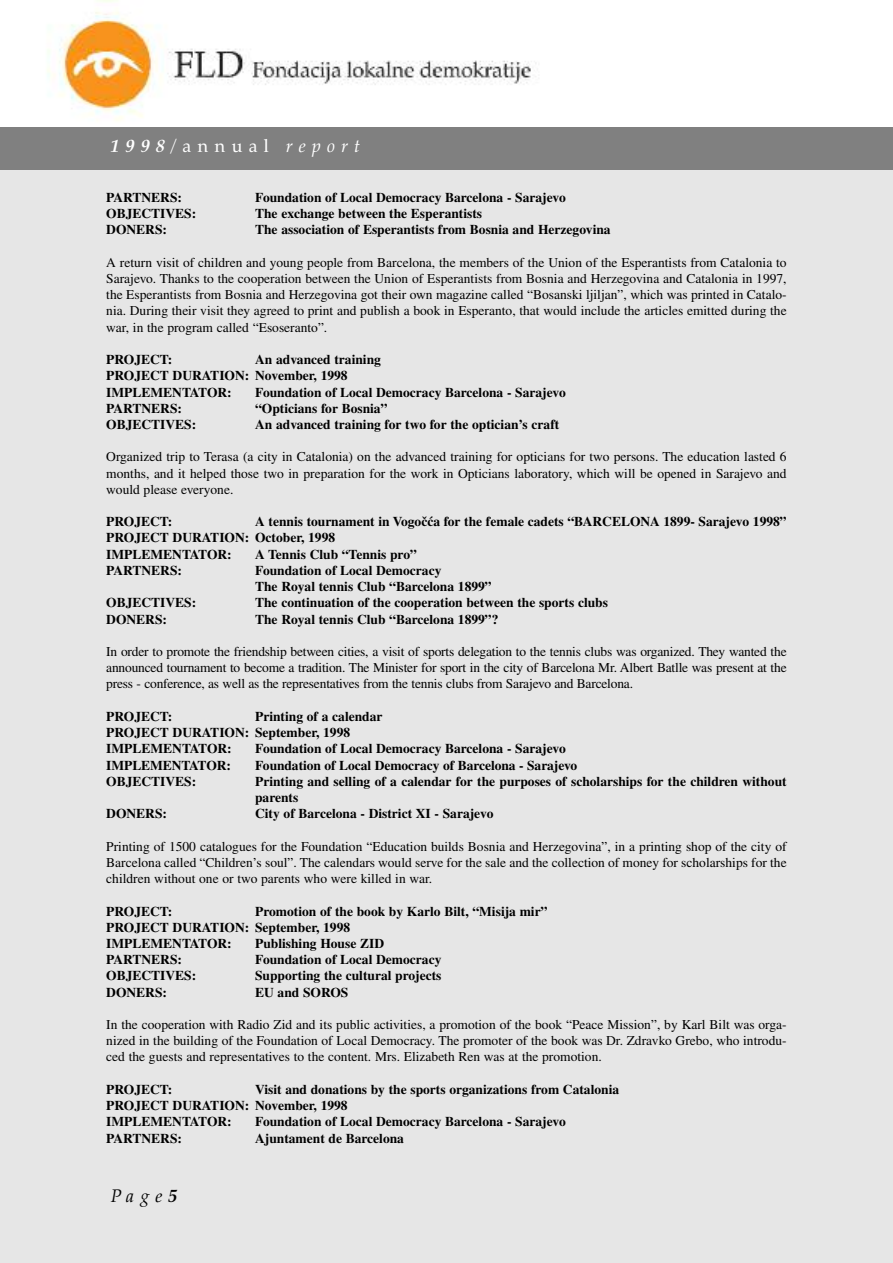
<style>
.page{position:relative;width:893px;height:1263px;background:#e6e6e6}
.page>*{position:absolute;margin:0;border:0;box-sizing:border-box;transform-origin:0 0}
.t1{font:italic 18px "Zapf Calligraphic 801 BT";letter-spacing:.345em;color:#fff}
.t2{font:italic 18px "Zapf Calligraphic 801 BT";color:#000}
.t3{font:13.5px/16.2px "H Times";color:#000;text-align:justify}
.t4{font:700 13.5px/16.2px "H Times";color:#000}
.s1{font-weight:700}
.s2{font-style:normal}
</style>
<div class="page">
<img style="left:0;top:0;width:885px;height:128px">
<div style="left:0;top:128px;width:893px;height:42px;background:#808080"></div>
<h1 class="t1" style="left:111px;top:135px;width:251px"><span class="s1">1998</span>/<span class="s2">annual</span> report</h1>
<p class="t4" style="left:106px;top:189px;width:77px">PARTNERS:</p>
<p class="t4" style="left:255px;top:189px;width:312px">Foundation of Local Democracy Barcelona - Sarajevo</p>
<p class="t4" style="left:106px;top:205px;width:92px">OBJECTIVES:</p>
<p class="t4" style="left:255px;top:205px;width:229px">The exchange between the Esperantists</p>
<p class="t4" style="left:106px;top:221px;width:62px">DONERS:</p>
<p class="t4" style="left:255px;top:221px;width:357px">The association of Esperantists from Bosnia and Herzegovina</p>
<p class="t3" style="left:106px;top:254px;width:682px">A return visit of children and young people from Barcelona, the members of the Union of the Esperantists from Catalonia to Sarajevo. Thanks to the cooperation between the Union of Esperantists from Bosnia and Herzegovina and Catalonia in 1997, the Esperantists from Bosnia and Herzegovina got their own magazine called “Bosanski ljiljan”, which was printed in Catalo&shy;nia. During their visit they agreed to print and publish a book in Esperanto, that would include the articles emitted during the war, in the program called “Esoseranto”.</p>
<p class="t4" style="left:106px;top:351px;width:68px">PROJECT:</p>
<p class="t4" style="left:106px;top:351px;width:276px;text-indent:149px">An advanced training<br>PROJECT DURATION: November, 1998<br>IMPLEMENTATOR:</p>
<p class="t4" style="left:255px;top:384px;width:312px">Foundation of Local Democracy Barcelona - Sarajevo</p>
<p class="t4" style="left:106px;top:400px;width:77px">PARTNERS:</p>
<p class="t4" style="left:255px;top:400px;width:134px">“Opticians for Bosnia”</p>
<p class="t4" style="left:106px;top:416px;width:92px">OBJECTIVES:</p>
<p class="t4" style="left:255px;top:416px;width:306px">An advanced training for two for the optician’s craft</p>
<p class="t3" style="left:106px;top:449px;width:682px">Organized trip to Terasa (a city in Catalonia) on the advanced training for opticians for two persons. The education lasted 6 months, and it helped those two in preparation for the work in Opticians laboratory, which will be opened in Sarajevo and would please everyone.</p>
<p class="t4" style="left:106px;top:513px;width:68px">PROJECT:</p>
<p class="t4" style="left:106px;top:513px;width:682px;text-indent:149px">A tennis tournament in Vogo~}a for the female cadets “BARCELONA 1899- Sarajevo 1998”<br>PROJECT DURATION: October, 1998<br>IMPLEMENTATOR:</p>
<p class="t4" style="left:255px;top:546px;width:163px">A Tennis Club “Tennis pro”</p>
<p class="t4" style="left:106px;top:562px;width:77px">PARTNERS:</p>
<p class="t4" style="left:255px;top:562px;width:238px">Foundation of Local Democracy<br>The Royal tennis Club “Barcelona 1899”</p>
<p class="t4" style="left:106px;top:594px;width:92px">OBJECTIVES:</p>
<p class="t4" style="left:255px;top:594px;width:354px">The continuation of the cooperation between the sports clubs</p>
<p class="t4" style="left:106px;top:611px;width:62px">DONERS:</p>
<p class="t4" style="left:255px;top:611px;width:245px">The Royal tennis Club “Barcelona 1899”?</p>
<p class="t3" style="left:106px;top:643px;width:682px">In order to promote the friendship between cities, a visit of sports delegation to the tennis clubs was organized. They wanted the announced tournament to become a tradition. The Minister for sport in the city of Barcelona Mr. Albert Batlle was present at the press - conference, as well as the representatives from the tennis clubs from Sarajevo and Barcelona.</p>
<p class="t4" style="left:106px;top:708px;width:68px">PROJECT:</p>
<p class="t4" style="left:106px;top:708px;width:278px;text-indent:149px">Printing of a calendar<br>PROJECT DURATION: September, 1998<br>IMPLEMENTATOR:</p>
<p class="t4" style="left:255px;top:740px;width:312px">Foundation of Local Democracy Barcelona - Sarajevo</p>
<p class="t4" style="left:106px;top:757px;width:126px">IMPLEMENTATOR:</p>
<p class="t4" style="left:255px;top:757px;width:324px">Foundation of Local Democracy of Barcelona - Sarajevo</p>
<p class="t4" style="left:106px;top:773px;width:92px">OBJECTIVES:</p>
<p class="t4" style="left:255px;top:773px;width:533px">Printing and selling of a calendar for the purposes of scholarships for the children without parents</p>
<p class="t4" style="left:106px;top:805px;width:62px">DONERS:</p>
<p class="t4" style="left:255px;top:805px;width:240px">City of Barcelona - District XI - Sarajevo</p>
<p class="t3" style="left:106px;top:838px;width:682px">Printing of 1500 catalogues for the Foundation “Education builds Bosnia and Herzegovina”, in a printing shop of the city of Barcelona called “Children’s soul”. The calendars would serve for the sale and the collection of money for scholarships for the children without one or two parents who were killed in war.</p>
<p class="t4" style="left:106px;top:902px;width:68px">PROJECT:</p>
<p class="t4" style="left:106px;top:902px;width:443px;text-indent:149px">Promotion of the book by Karlo Bilt, “Misija mir”<br>PROJECT DURATION: September, 1998<br>IMPLEMENTATOR:</p>
<p class="t4" style="left:255px;top:935px;width:130px">Publishing House ZID</p>
<p class="t4" style="left:106px;top:951px;width:77px">PARTNERS:</p>
<p class="t4" style="left:255px;top:951px;width:188px">Foundation of Local Democracy</p>
<p class="t4" style="left:106px;top:967px;width:92px">OBJECTIVES:</p>
<p class="t4" style="left:255px;top:967px;width:188px">Supporting the cultural projects</p>
<p class="t4" style="left:106px;top:984px;width:62px">DONERS:</p>
<p class="t4" style="left:255px;top:984px;width:95px">EU and SOROS</p>
<p class="t3" style="left:106px;top:1016px;width:682px">In the cooperation with Radio Zid and its public activities, a promotion of the book “Peace Mission”, by Karl Bilt was orga&shy;nized in the building of the Foundation of Local Democracy. The promoter of the book was Dr. Zdravko Grebo, who introdu&shy;ced the guests and representatives to the content. Mrs. Elizabeth Ren was at the promotion.</p>
<p class="t4" style="left:106px;top:1081px;width:68px">PROJECT:</p>
<p class="t4" style="left:106px;top:1081px;width:514px;text-indent:149px">Visit and donations by the sports organizations from Catalonia<br>PROJECT DURATION: November, 1998<br>IMPLEMENTATOR:</p>
<p class="t4" style="left:255px;top:1113px;width:312px">Foundation of Local Democracy Barcelona - Sarajevo</p>
<p class="t4" style="left:106px;top:1129px;width:77px">PARTNERS:</p>
<p class="t4" style="left:255px;top:1129px;width:150px">Ajuntament de Barcelona</p>
<h1 class="t2" style="left:111px;top:1185px;width:68px">Page<span class="s1">5</span></h1>
</div>
